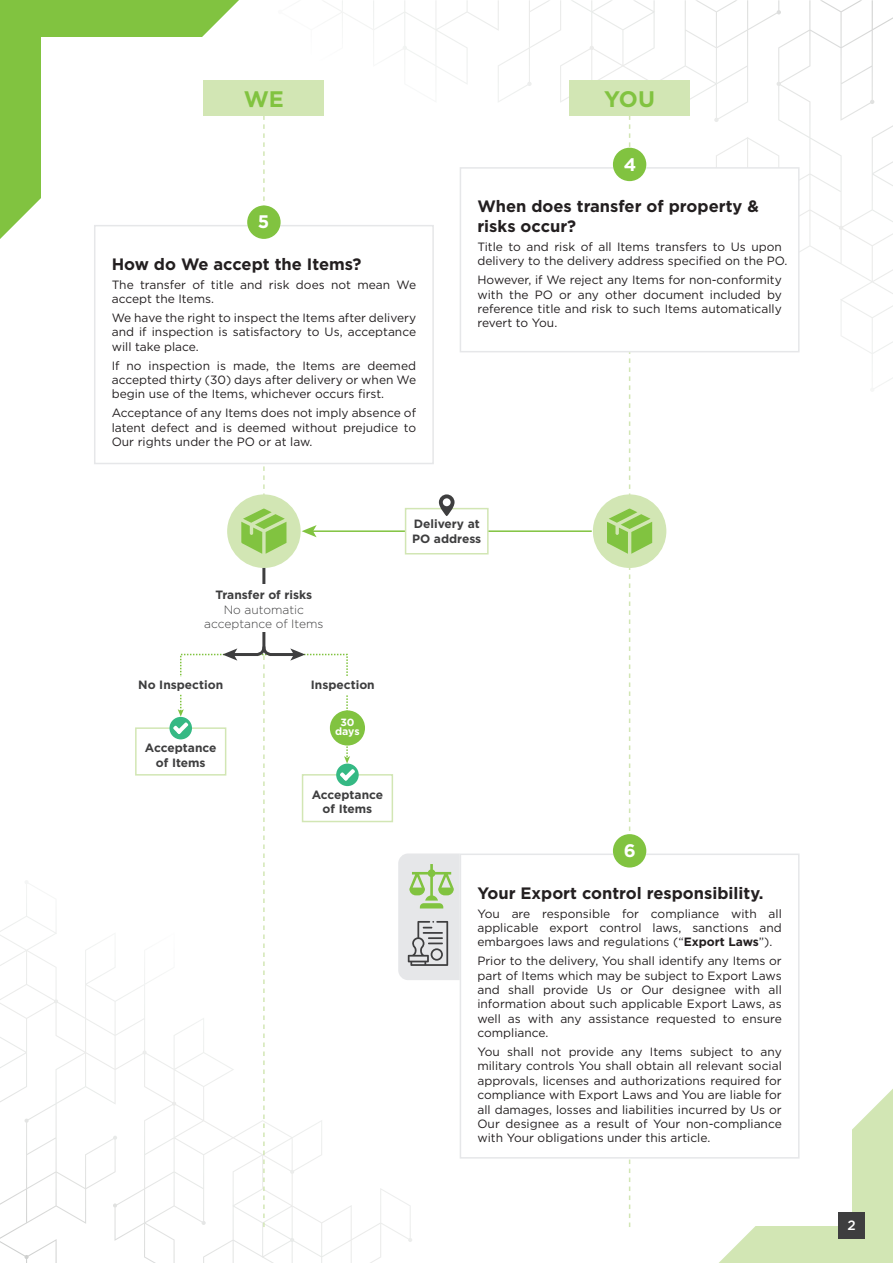
<style>
.page{position:relative;width:893px;height:1263px;background:#fff}
.page>*{position:absolute;margin:0;border:0;box-sizing:border-box;transform-origin:0 0}
.t1{font:700 22.5px "Gotham";color:#81c340}
.t2{font:700 18.15px "Gotham";color:#fff}
.t3{font:700 16.5px/19.8px "Gotham";color:#231f20}
.t4{font:500 13.5px "Gotham";color:#fff}
.t5{font:12px/14.4px "Gotham";color:#231f20;text-align:justify}
.t6{font:700 12px/14.4px "Gotham";color:#3e3e3f;text-align:center}
.t7{font:300 12px/14.4px "Gotham";color:#3e3e3f;text-align:center}
.t8{font:700 10.5px/9px "Gotham";letter-spacing:-.01em;color:#fff;text-align:center}
.s1{font-weight:700}
</style>
<div class="page">
<svg style="left:0;top:0;width:239px;height:239px;background:#8cc850"></svg>
<svg style="left:719px;top:1089px;width:174px;height:174px;background:#d7e8be"></svg>
<div style="left:41px;top:37px;width:810px;height:1189px;background:#fff"></div>
<svg style="left:560px;top:0;width:333px;height:389px"></svg>
<svg style="left:0;top:881px;width:412px;height:382px"></svg>
<div style="left:204px;top:80px;width:120px;height:35px;background:#d2e6b4"></div>
<div style="left:570px;top:80px;width:120px;height:35px;background:#d2e6b4"></div>
<div style="left:460px;top:167px;width:340px;height:185px;background:#fff;border:2px solid #e6e7e9"></div>
<div style="left:460px;top:853px;width:340px;height:305px;background:#fff;border:2px solid #e6e7e9"></div>
<div style="left:94px;top:225px;width:340px;height:239px;background:#fff;border:2px solid #e6e7e9"></div>
<div style="left:838px;top:1213px;width:26px;height:26px;background:#3e3e3f"></div>
<div style="left:593px;top:494px;width:73px;height:74px;background:#d2e6b4;border-radius:50%"></div>
<svg style="left:607px;top:115px;width:45px;height:1112px"></svg>
<hr style="left:312px;top:530px;width:280px;height:2px;background:#81c340">
<div style="left:405px;top:508px;width:84px;height:46px;background:#fff;border:2px solid #d2e6b4"></div>
<div style="left:135px;top:727px;width:91px;height:48px;background:#fff;border:2px solid #d2e6b4"></div>
<svg style="left:439px;top:494px;width:16px;height:22px"></svg>
<div style="left:330px;top:710px;width:35px;height:35px;background:#81c340;border-radius:50%"></div>
<svg style="left:398px;top:853px;width:62px;height:127px;background:#d1d8ce"></svg>
<svg style="left:169px;top:717px;width:23px;height:22px"></svg>
<div style="left:302px;top:774px;width:91px;height:48px;background:#fff;border:2px solid #d2e6b4"></div>
<svg style="left:336px;top:763px;width:23px;height:23px"></svg>
<svg style="left:173px;top:115px;width:182px;height:1116px"></svg>
<h1 class="t1" style="left:244px;top:84px;width:42px">WE</h1>
<h1 class="t1" style="left:604px;top:84px;width:52px">YOU</h1>
<h2 class="t2" style="left:258px;top:210px;width:13px">5</h2>
<h3 class="t3" style="left:112px;top:254px;width:251px">How do We accept the Items?</h3>
<p class="t5" style="left:112px;top:277px;width:306px">The transfer of title and risk does not mean We accept the Items.</p>
<p class="t5" style="left:112px;top:310px;width:306px">We have the right to inspect the Items after delivery and if inspection is satisfactory to Us, acceptance will take place.</p>
<p class="t5" style="left:112px;top:358px;width:306px">If no inspection is made, the Items are deemed accepted thirty (30) days after delivery or when We begin use of the Items, whichever occurs first.</p>
<p class="t5" style="left:112px;top:406px;width:306px">Acceptance of any Items does not imply absence of latent defect and is deemed without prejudice to Our rights under the PO or at law.</p>
<h2 class="t2" style="left:624px;top:152px;width:14px">4</h2>
<h3 class="t3" style="left:477px;top:196px;width:283px">When does transfer of property &amp; risks occur?</h3>
<p class="t5" style="left:477px;top:239px;width:312px">Title to and risk of all Items transfers to Us upon delivery to the delivery address specified on the PO.</p>
<p class="t5" style="left:477px;top:272px;width:306px">However, if We reject any Items for non-conformity with the PO or any other document included by reference title and risk to such Items automatically revert to You.</p>
<p class="t6" style="left:216px;top:588px;width:98px">Transfer of risks</p>
<p class="t7" style="left:204px;top:602px;width:121px">No automatic acceptance of Items</p>
<p class="t6" style="left:138px;top:677px;width:86px">No Inspection</p>
<p class="t6" style="left:145px;top:740px;width:73px">Acceptance of Items</p>
<p class="t6" style="left:311px;top:677px;width:65px">Inspection</p>
<p class="t8" style="left:335px;top:718px;width:26px">30 days</p>
<p class="t6" style="left:312px;top:787px;width:73px">Acceptance of Items</p>
<p class="t6" style="left:412px;top:517px;width:71px;text-align:left">Delivery at<br>PO address</p>
<h2 class="t2" style="left:624px;top:838px;width:14px">6</h2>
<h3 class="t3" style="left:477px;top:883px;width:288px">Your Export control responsibility.</h3>
<p class="t5" style="left:477px;top:906px;width:306px">You are responsible for compliance with all applicable export control laws, sanctions and embargoes laws and regulations (“<span class="s1">Export Laws</span>”).</p>
<p class="t5" style="left:477px;top:953px;width:306px">Prior to the delivery, You shall identify any Items or part of Items which may be subject to Export Laws and shall provide Us or Our designee with all information about such applicable Export Laws, as well as with any assistance requested to ensure compliance.</p>
<p class="t5" style="left:477px;top:1044px;width:306px">You shall not provide any Items subject to any military controls You shall obtain all relevant social approvals, licenses and authorizations required for compliance with Export Laws and You are liable for all damages, losses and liabilities incurred by Us or Our designee as a result of Your non-compliance with Your obligations under this article.</p>
<p class="t4" style="left:847px;top:1216px;width:10px">2</p>
</div>
